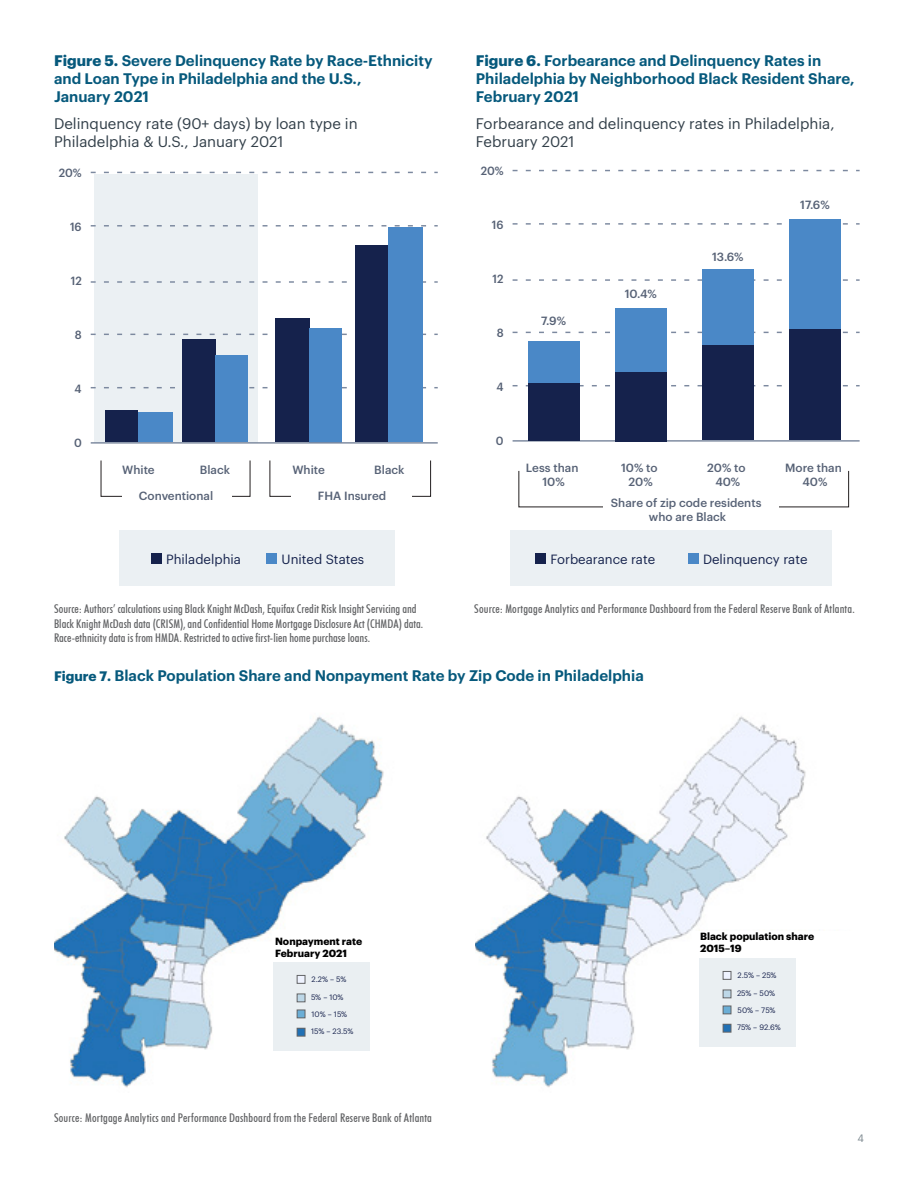
<style>
.page{position:relative;width:918px;height:1188px;background:#fff}
.page>*{position:absolute;margin:0;border:0;box-sizing:border-box;transform-origin:0 0}
.H2___body_copy_heade{font:600 15px/18px "Graphik";color:#06597c}
.H2___body_copy_heade-2{font:15px/18px "Graphik";color:#323f49}
.t1{font:13.2px "Graphik";color:#15224c}
.Appendix_chart_-_dat{font:500 condensed 12px/14.4px "Futura BT";letter-spacing:.005em;color:#636466}
.t2{font:500 11.7px/14px "Graphik";color:#576276;text-align:center}
.t3{font:500 11.7px "Graphik";color:#566175;scale:.95 1}
.t4{font:10.5px "Graphik";color:#7b878e}
.t5{font:700 10.2px/12.3px "Graphik";color:#000}
.t6{font:7.65px "Graphik";color:#16214c}
.s1{font-weight:700}
.s2{font-weight:700;font-size:13.5px}
</style>
<div class="page">
<img style="left:476px;top:716px;width:330px;height:371px">
<div style="left:692px;top:931px;width:172px;height:149px;background:#fff"></div>
<div style="left:699px;top:959px;width:97px;height:88px;background:#eaeff2"></div>
<div style="left:723px;top:971px;width:8px;height:8px;background:#eff3ff"></div>
<div style="left:723px;top:971px;width:8px;height:9px;border:1px solid #636466"></div>
<div style="left:723px;top:990px;width:8px;height:8px;background:#bdd7e7"></div>
<div style="left:723px;top:990px;width:8px;height:8px;border:1px solid #636466"></div>
<div style="left:723px;top:1006px;width:8px;height:8px;background:#6baed6"></div>
<div style="left:723px;top:1006px;width:8px;height:8px;border:1px solid #636466"></div>
<div style="left:723px;top:1024px;width:8px;height:8px;background:#2171b5"></div>
<div style="left:723px;top:1024px;width:8px;height:8px;border:1px solid #636466"></div>
<img style="left:54px;top:716px;width:330px;height:372px">
<div style="left:272px;top:931px;width:147px;height:147px;background:#fff"></div>
<div style="left:273px;top:963px;width:97px;height:88px;background:#eaeff2"></div>
<div style="left:297px;top:975px;width:8px;height:8px;background:#eff3ff"></div>
<div style="left:297px;top:975px;width:8px;height:9px;border:1px solid #636466"></div>
<div style="left:297px;top:994px;width:8px;height:8px;background:#bdd7e7"></div>
<div style="left:297px;top:994px;width:8px;height:8px;border:1px solid #636466"></div>
<div style="left:297px;top:1010px;width:8px;height:8px;background:#6baed6"></div>
<div style="left:297px;top:1010px;width:8px;height:8px;border:1px solid #636466"></div>
<div style="left:297px;top:1028px;width:8px;height:8px;background:#2171b5"></div>
<div style="left:297px;top:1028px;width:8px;height:8px;border:1px solid #636466"></div>
<svg style="left:513px;top:332px;width:347px;height:1px"></svg>
<svg style="left:513px;top:170px;width:347px;height:1px"></svg>
<svg style="left:513px;top:223px;width:347px;height:2px"></svg>
<svg style="left:513px;top:279px;width:347px;height:2px"></svg>
<svg style="left:513px;top:385px;width:347px;height:1px"></svg>
<hr style="left:513px;top:440px;width:347px;height:2px;background:#7c899f">
<div style="left:510px;top:530px;width:322px;height:56px;background:#ebf0f3"></div>
<div style="left:535px;top:553px;width:11px;height:11px;background:#15224c"></div>
<div style="left:688px;top:553px;width:11px;height:11px;background:#4a88c7"></div>
<div style="left:789px;top:329px;width:51px;height:111px;background:#15224c"></div>
<div style="left:789px;top:219px;width:51px;height:110px;background:#4a88c7"></div>
<div style="left:702px;top:344px;width:51px;height:96px;background:#15224c"></div>
<div style="left:702px;top:269px;width:51px;height:75px;background:#4a88c7"></div>
<div style="left:615px;top:371px;width:51px;height:70px;background:#15224c"></div>
<div style="left:615px;top:308px;width:51px;height:63px;background:#4a88c7"></div>
<div style="left:528px;top:383px;width:51px;height:57px;background:#15224c"></div>
<div style="left:528px;top:342px;width:51px;height:41px;background:#4a88c7"></div>
<div style="left:119px;top:530px;width:275px;height:56px;background:#ebf0f3"></div>
<div style="left:151px;top:553px;width:11px;height:11px;background:#15224c"></div>
<div style="left:266px;top:553px;width:11px;height:11px;background:#4a88c7"></div>
<div style="left:95px;top:174px;width:163px;height:269px;background:#ebf0f3"></div>
<svg style="left:91px;top:334px;width:347px;height:1px"></svg>
<svg style="left:91px;top:172px;width:347px;height:1px"></svg>
<svg style="left:91px;top:225px;width:347px;height:2px"></svg>
<svg style="left:91px;top:281px;width:347px;height:2px"></svg>
<svg style="left:91px;top:387px;width:347px;height:1px"></svg>
<div style="left:356px;top:246px;width:33px;height:196px;background:#15224c"></div>
<div style="left:389px;top:228px;width:34px;height:214px;background:#4a88c7"></div>
<div style="left:275px;top:319px;width:34px;height:123px;background:#15224c"></div>
<div style="left:309px;top:328px;width:33px;height:114px;background:#4a88c7"></div>
<div style="left:182px;top:339px;width:33px;height:103px;background:#15224c"></div>
<div style="left:215px;top:355px;width:33px;height:87px;background:#4a88c7"></div>
<div style="left:105px;top:410px;width:33px;height:32px;background:#15224c"></div>
<div style="left:138px;top:412px;width:34px;height:30px;background:#4a88c7"></div>
<hr style="left:91px;top:442px;width:347px;height:2px;background:#7c899f">
<p class="H2___body_copy_heade" style="left:54px;top:50px;width:380px"><span class="s1">Figure 5.</span> Severe Delinquency Rate by Race-Ethnicity and Loan Type in Philadelphia and the U.S.,<br>January 2021</p>
<p class="H2___body_copy_heade-2" style="left:54px;top:113px;width:305px">Delinquency rate (90+ days) by loan type in<br>Philadelphia &amp; U.S., January 2021</p>
<p class="H2___body_copy_heade" style="left:476px;top:50px;width:380px"><span class="s1">Figure 6.</span> Forbearance and Delinquency Rates in<br>Philadelphia by Neighborhood Black Resident Share,<br>February 2021</p>
<p class="H2___body_copy_heade-2" style="left:476px;top:113px;width:360px">Forbearance and delinquency rates in Philadelphia,<br>February 2021</p>
<p class="t3" style="left:59px;top:164px;width:26px">20%</p>
<p class="t3" style="left:481px;top:162px;width:26px">20%</p>
<p class="t2" style="left:800px;top:196px;width:31px">17.6%</p>
<p class="t3" style="left:70px;top:218px;width:14px">16</p>
<p class="t3" style="left:492px;top:216px;width:14px">16</p>
<p class="t2" style="left:712px;top:249px;width:33px">13.6%</p>
<p class="t3" style="left:71px;top:272px;width:13px">12</p>
<p class="t3" style="left:493px;top:270px;width:13px">12</p>
<p class="t2" style="left:625px;top:286px;width:34px">10.4%</p>
<p class="t2" style="left:541px;top:312px;width:26px">7.9%</p>
<p class="t3" style="left:75px;top:326px;width:9px">8</p>
<p class="t3" style="left:497px;top:324px;width:9px">8</p>
<p class="t3" style="left:75px;top:380px;width:9px">4</p>
<p class="t3" style="left:497px;top:378px;width:9px">4</p>
<p class="t3" style="left:74px;top:434px;width:10px">0</p>
<p class="t3" style="left:496px;top:432px;width:10px">0</p>
<p class="t2" style="left:122px;top:461px;width:34px">White</p>
<p class="t2" style="left:200px;top:461px;width:32px">Black</p>
<p class="t2" style="left:292px;top:461px;width:34px">White</p>
<p class="t2" style="left:374px;top:461px;width:32px">Black</p>
<p class="t2" style="left:139px;top:488px;width:76px">Conventional</p>
<p class="t2" style="left:318px;top:488px;width:70px">FHA Insured</p>
<p class="t2" style="left:526px;top:459px;width:54px">Less than<br>10%</p>
<p class="t2" style="left:621px;top:459px;width:38px">10% to<br>20%</p>
<p class="t2" style="left:707px;top:459px;width:40px">20% to<br>40%</p>
<p class="t2" style="left:611px;top:495px;width:152px">Share of zip code residents who are Black</p>
<p class="t2" style="left:785px;top:459px;width:58px">More than<br>40%</p>
<p class="t1" style="left:166px;top:549px;width:76px">Philadelphia</p>
<p class="t1" style="left:282px;top:549px;width:84px">United States</p>
<p class="t1" style="left:550px;top:549px;width:106px">Forbearance rate</p>
<p class="t1" style="left:703px;top:549px;width:106px">Delinquency rate</p>
<p class="Appendix_chart_-_dat" style="left:54px;top:602px;width:371px">Source: Authors’ calculations using Black Knight McDash, Equifax Credit Risk Insight Servicing and<br>Black Knight McDash data (CRISM), and Confidential Home Mortgage Disclosure Act (CHMDA) data.<br>Race-ethnicity data is from HMDA. Restricted to active first-lien home purchase loans.</p>
<p class="Appendix_chart_-_dat" style="left:474px;top:602px;width:382px">Source: Mortgage Analytics and Performance Dashboard from the Federal Reserve Bank of Atlanta.</p>
<p class="H2___body_copy_heade" style="left:54px;top:665px;width:591px"><span class="s2">Figure 7.</span> Black Population Share and Nonpayment Rate by Zip Code in Philadelphia</p>
<p class="t5" style="left:275px;top:934px;width:88px">Nonpayment rate<br>February 2021</p>
<p class="t6" style="left:312px;top:974px;width:36px">2.2% – 5%</p>
<p class="t6" style="left:311px;top:991px;width:34px">5% – 10%</p>
<p class="t6" style="left:312px;top:1008px;width:37px">10% – 15%</p>
<p class="t6" style="left:311px;top:1025px;width:44px">15% – 23.5%</p>
<p class="Appendix_chart_-_dat" style="left:54px;top:1111px;width:379px">Source: Mortgage Analytics and Performance Dashboard from the Federal Reserve Bank of Atlanta</p>
<p class="t5" style="left:700px;top:929px;width:116px">Black population share<br>2015–19</p>
<p class="t6" style="left:738px;top:970px;width:41px">2.5% – 25%</p>
<p class="t6" style="left:737px;top:987px;width:40px">25% – 50%</p>
<p class="t6" style="left:738px;top:1004px;width:40px">50% – 75%</p>
<p class="t6" style="left:737px;top:1021px;width:45px">75% – 92.6%</p>
<p class="t4" style="left:858px;top:1131px;width:8px">4</p>
</div>
